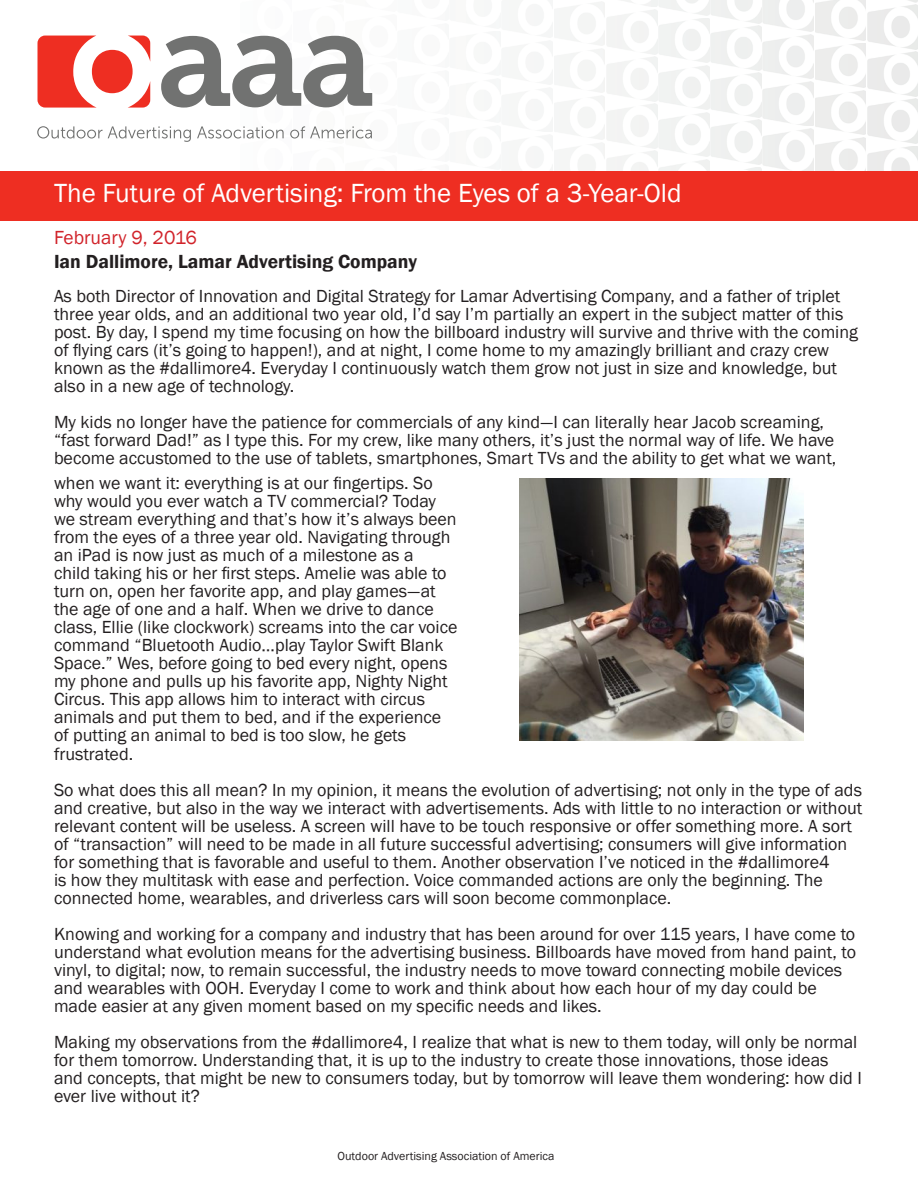
<style>
.page{position:relative;width:918px;height:1188px;background:#fff}
.page>*{position:absolute;margin:0;border:0;box-sizing:border-box;transform-origin:0 0}
.t1{font:27px "Franklin Gothic";color:#fff}
.t2{font:600 19.5px "Franklin Gothic";color:#231f20}
.t3{font:19.5px "Franklin Gothic";color:#d1232a}
.t4{font:18px/18px "Franklin Gothic";color:#231f20}
.t5{font:12px "Franklin Gothic";color:#231f20}
</style>
<div class="page">
<img style="left:815px;top:43px;width:51px;height:44px">
<img style="left:815px;top:0;width:51px;height:40px">
<img style="left:372px;top:93px;width:1px;height:13px">
<img style="left:815px;top:137px;width:51px;height:34px">
<img style="left:867px;top:5px;width:51px;height:44px">
<img style="left:907px;top:0;width:11px;height:2px">
<img style="left:867px;top:52px;width:51px;height:44px">
<img style="left:867px;top:99px;width:51px;height:44px">
<img style="left:867px;top:146px;width:51px;height:25px">
<svg style="left:37px;top:126px;width:154px;height:16px"></svg>
<svg style="left:197px;top:126px;width:87px;height:13px"></svg>
<svg style="left:290px;top:126px;width:82px;height:13px"></svg>
<svg style="left:38px;top:36px;width:112px;height:72px"></svg>
<svg style="left:161px;top:36px;width:211px;height:72px"></svg>
<div style="left:0;top:171px;width:918px;height:50px;background:#ee2e22"></div>
<img style="left:519px;top:478px;width:285px;height:262px">
<p class="t1" style="left:54px;top:176px;width:629px">The Future of Advertising: From the Eyes of a 3-Year-Old</p>
<p class="t3" style="left:54px;top:226px;width:144px">February 9, 2016</p>
<p class="t2" style="left:54px;top:249px;width:365px">Ian Dallimore, Lamar Advertising Company</p>
<p class="t4" style="left:54px;top:287px;width:806px">As both Director of Innovation and Digital Strategy for Lamar Advertising Company, and a father of triplet three year olds, and an additional two year old, I’d say I’m partially an expert in the subject matter of this post. By day, I spend my time focusing on how the billboard industry will survive and thrive with the coming of flying cars (it’s going to happen!), and at night, I come home to my amazingly brilliant and crazy crew known as the #dallimore4. Everyday I continuously watch them grow not just in size and knowledge, but also in a new age of technology.</p>
<p class="t4" style="left:54px;top:413px;width:784px">My kids no longer have the patience for commercials of any kind—I can literally hear Jacob screaming, “fast forward Dad!” as I type this. For my crew, like many others, it’s just the normal way of life. We have become accustomed to the use of tablets, smartphones, Smart TVs and the ability to get what we want,</p>
<p class="t4" style="left:54px;top:475px;width:405px">when we want it: everything is at our fingertips. So why would you ever watch a TV commercial? Today we stream everything and that’s how it’s always been from the eyes of a three year old. Navigating through an iPad is now just as much of a milestone as a<br>child taking his or her first steps. Amelie was able to turn on, open her favorite app, and play games—at the age of one and a half. When we drive to dance class, Ellie (like clockwork) screams into the car voice command “Bluetooth Audio…play Taylor Swift Blank Space.” Wes, before going to bed every night, opens my phone and pulls up his favorite app, Nighty Night Circus. This app allows him to interact with circus animals and put them to bed, and if the experience of putting an animal to bed is too slow, he gets</p>
<p class="t4" style="left:54px;top:746px;width:81px">frustrated.</p>
<p class="t4" style="left:54px;top:782px;width:810px">So what does this all mean? In my opinion, it means the evolution of advertising; not only in the type of ads and creative, but also in the way we interact with advertisements. Ads with little to no interaction or without relevant content will be useless. A screen will have to be touch responsive or offer something more. A sort of “transaction” will need to be made in all future successful advertising; consumers will give information for something that is favorable and useful to them. Another observation I’ve noticed in the #dallimore4<br>is how they multitask with ease and perfection. Voice commanded actions are only the beginning. The connected home, wearables, and driverless cars will soon become commonplace.</p>
<p class="t4" style="left:54px;top:926px;width:804px">Knowing and working for a company and industry that has been around for over 115 years, I have come to understand what evolution means for the advertising business. Billboards have moved from hand paint, to vinyl, to digital; now, to remain successful, the industry needs to move toward connecting mobile devices and wearables with OOH. Everyday I come to work and think about how each hour of my day could be made easier at any given moment based on my specific needs and likes.</p>
<p class="t4" style="left:54px;top:1034px;width:809px">Making my observations from the #dallimore4, I realize that what is new to them today, will only be normal for them tomorrow. Understanding that, it is up to the industry to create those innovations, those ideas and concepts, that might be new to consumers today, but by tomorrow will leave them wondering: how did I ever live without it?</p>
<p class="t5" style="left:338px;top:1148px;width:219px">Outdoor Advertising Association of America</p>
</div>
